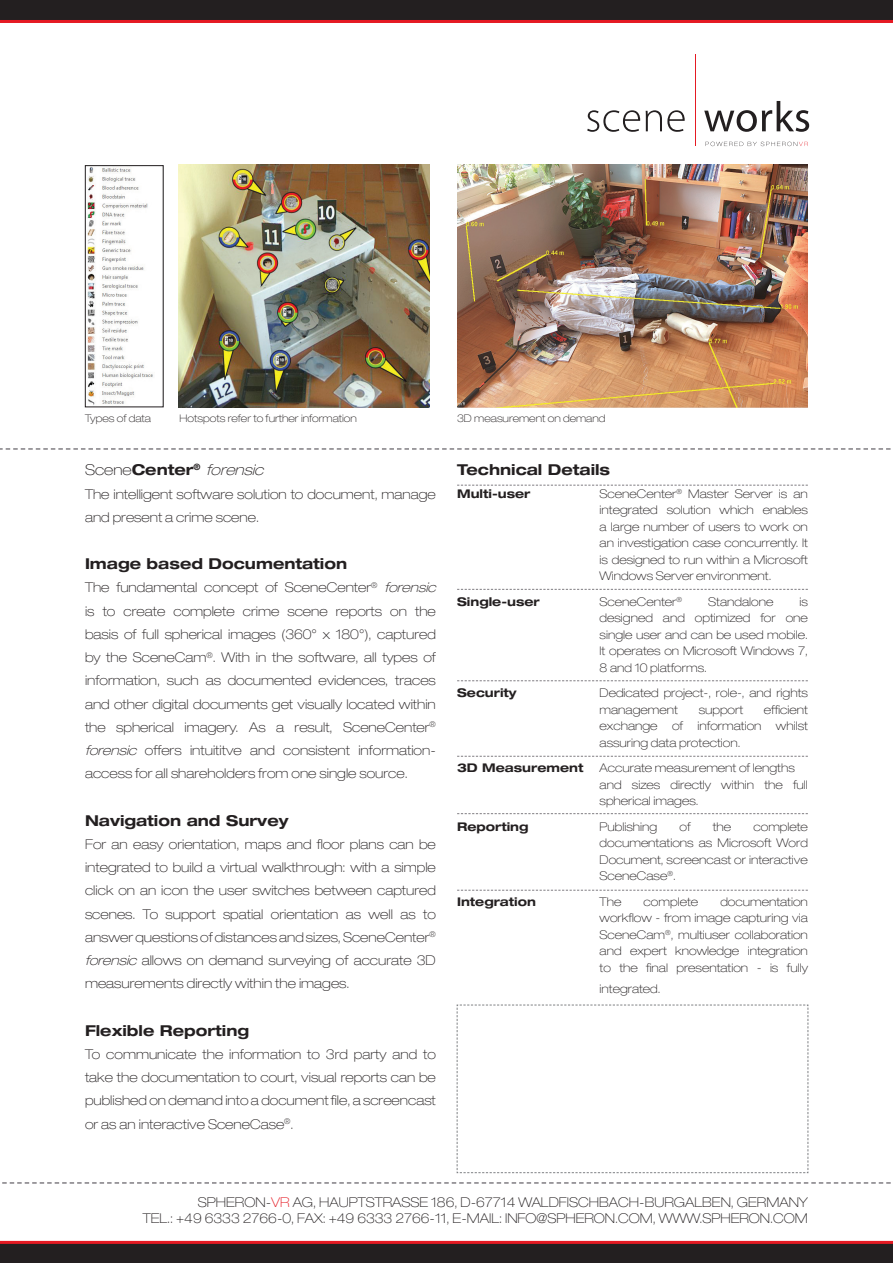
<style>
.page{position:relative;width:893px;height:1263px;background:#fff}
.page>*{position:absolute;margin:0;border:0;box-sizing:border-box;transform-origin:0 0}
.t1{font:700 expanded 15px "Helvetica Neue LT Std";color:#231f20}
.t2{font:italic 100 expanded 15px "Helvetica Neue LT Std";color:#231f20}
.t3{font:100 expanded 13.5px/23.2px "Helvetica Neue LT Std";color:#231f20}
.t4{font:100 expanded 12px/16.5px "Helvetica Neue LT Std";color:#231f20;text-align:justify}
.t5{font:700 expanded 12px "Helvetica Neue LT Std";color:#231f20}
.t6{font:100 expanded 10.5px "Helvetica Neue LT Std";color:#231f20}
.s1{font-style:normal}
.s2{font-weight:700;font-style:normal}
.s3{font-style:italic}
.s4{color:#e51a23}
</style>
<div class="page">
<div style="left:0;top:0;width:893px;height:20px;background:#231f20"></div>
<div style="left:0;top:1244px;width:893px;height:19px;background:#231f20"></div>
<hr style="left:0;top:20px;width:893px;height:3px;background:#e51a23">
<hr style="left:0;top:1241px;width:893px;height:3px;background:#e51a23">
<svg style="left:2px;top:1182px;width:889px;height:2px"></svg>
<svg style="left:457px;top:589px;width:351px;height:1px"></svg>
<svg style="left:457px;top:680px;width:351px;height:1px"></svg>
<svg style="left:457px;top:756px;width:351px;height:1px"></svg>
<svg style="left:457px;top:813px;width:351px;height:1px"></svg>
<svg style="left:457px;top:890px;width:351px;height:1px"></svg>
<svg style="left:456px;top:1004px;width:353px;height:169px"></svg>
<svg style="left:0;top:448px;width:891px;height:2px"></svg>
<svg style="left:457px;top:485px;width:351px;height:1px"></svg>
<svg style="left:587px;top:110px;width:53px;height:22px"></svg>
<svg style="left:646px;top:110px;width:39px;height:22px"></svg>
<svg style="left:704px;top:101px;width:105px;height:31px"></svg>
<svg style="left:705px;top:142px;width:103px;height:4px"></svg>
<hr style="left:695px;top:54px;width:1px;height:92px;background:#e51a23">
<img style="left:457px;top:164px;width:351px;height:243px">
<img style="left:179px;top:165px;width:250px;height:242px">
<img style="left:87px;top:167px;width:66px;height:238px">
<div style="left:85px;top:165px;width:78px;height:242px;border:1px solid #231f20"></div>
<p class="t6" style="left:85px;top:412px;width:68px">Types of data</p>
<p class="t6" style="left:180px;top:412px;width:179px">Hotspots refer to further information</p>
<p class="t6" style="left:457px;top:412px;width:150px">3D measurement on demand</p>
<p class="t2" style="left:85px;top:461px;width:184px"><span class="s1">Scene</span><span class="s2">Center</span><sup>®</sup> forensic</p>
<p class="t3" style="left:85px;top:482px;width:352px">The intelligent software solution to document, manage and present a crime scene.</p>
<p class="t1" style="left:85px;top:554px;width:264px">Image based Documentation</p>
<p class="t3" style="left:85px;top:576px;width:356px">The fundamental concept of SceneCenter<sup>®</sup> <span class="s3">forensic </span>is to create complete crime scene reports on the basis of full spherical images (360° x 180°), captured by the SceneCam<sup>®</sup>. With in the software, all types of information, such as documented evidences, traces and other digital documents get visually located within the spherical imagery. As a result, SceneCenter<sup>® </sup><span class="s3">forensic</span> offers intuititve and consistent information&shy;access for all shareholders from one single source.</p>
<p class="t1" style="left:85px;top:811px;width:205px">Navigation and Survey</p>
<p class="t3" style="left:85px;top:832px;width:352px;text-align:justify">For an easy orientation, maps and floor plans can be integrated to build a virtual walkthrough: with a simple click on an icon the user switches between captured scenes. To support spatial orientation as well as to answer questions of distances and sizes, SceneCenter<sup>® </sup><span class="s3">forensic</span> allows on demand surveying of accurate 3D measurements directly within the images.</p>
<p class="t1" style="left:85px;top:1021px;width:166px">Flexible Reporting</p>
<p class="t3" style="left:85px;top:1042px;width:352px;text-align:justify">To communicate the information to 3rd party and to take the documentation to court, visual reports can be published on demand into a document file, a screencast or as an interactive SceneCase<sup>®</sup>.</p>
<p class="t1" style="left:457px;top:460px;width:155px">Technical Details</p>
<p class="t5" style="left:457px;top:486px;width:75px">Multi-user</p>
<p class="t4" style="left:600px;top:485px;width:210px">SceneCenter<sup>®</sup> Master Server is an integrated solution which enables a large number of users to work on an investigation case concurrently. It is designed to run within a Microsoft Windows Server environment.</p>
<p class="t5" style="left:457px;top:594px;width:84px">Single-user</p>
<p class="t4" style="left:600px;top:593px;width:84px">SceneCenter<sup>®</sup></p>
<p class="t4" style="left:708px;top:593px;width:67px">Standalone</p>
<p class="t4" style="left:600px;top:593px;width:210px;text-indent:200px">is designed and optimized for one single user and can be used mobile.<br>It operates on Microsoft Windows 7, 8 and 10 platforms.</p>
<p class="t5" style="left:457px;top:685px;width:61px">Security</p>
<p class="t4" style="left:600px;top:685px;width:210px">Dedicated project-, role-, and rights management</p>
<p class="t4" style="left:600px;top:701px;width:210px;text-indent:164px">efficient exchange of information whilst assuring data protection.</p>
<p class="t4" style="left:699px;top:701px;width:46px">support</p>
<p class="t5" style="left:457px;top:760px;width:128px">3D Measurement</p>
<p class="t4" style="left:600px;top:760px;width:197px">Accurate measurement of lengths</p>
<p class="t4" style="left:600px;top:776px;width:210px">and sizes directly within the full spherical images.</p>
<p class="t5" style="left:457px;top:819px;width:73px">Reporting</p>
<p class="t4" style="left:600px;top:818px;width:59px">Publishing</p>
<p class="t4" style="left:680px;top:818px;width:13px">of</p>
<p class="t4" style="left:713px;top:818px;width:20px">the</p>
<p class="t4" style="left:600px;top:818px;width:210px;text-indent:154px">complete documentations as Microsoft Word Document, screencast or interactive SceneCase<sup>®</sup>.</p>
<p class="t5" style="left:457px;top:894px;width:80px">Integration</p>
<p class="t4" style="left:600px;top:893px;width:23px">The</p>
<p class="t4" style="left:644px;top:893px;width:56px">complete</p>
<p class="t4" style="left:600px;top:893px;width:210px;text-indent:121px">documentation workflow - from image capturing via SceneCam<sup>®</sup>, multiuser collaboration and expert knowledge integration to the final presentation - is fully</p>
<p class="t4" style="left:600px;top:980px;width:62px">integrated.</p>
<p class="t3" style="left:198px;top:1190px;width:612px">SPHERON-<span class="s4">VR</span> AG, HAUPTSTRASSE 186, D-67714 WALDFISCHBACH-BURGALBEN, GERMANY</p>
<p class="t3" style="left:143px;top:1206px;width:667px">TEL.: +49 6333 2766-0, FAX: +49 6333 2766-11, E-MAIL: INFO@SPHERON.COM, WWW.SPHERON.COM</p>
</div>
